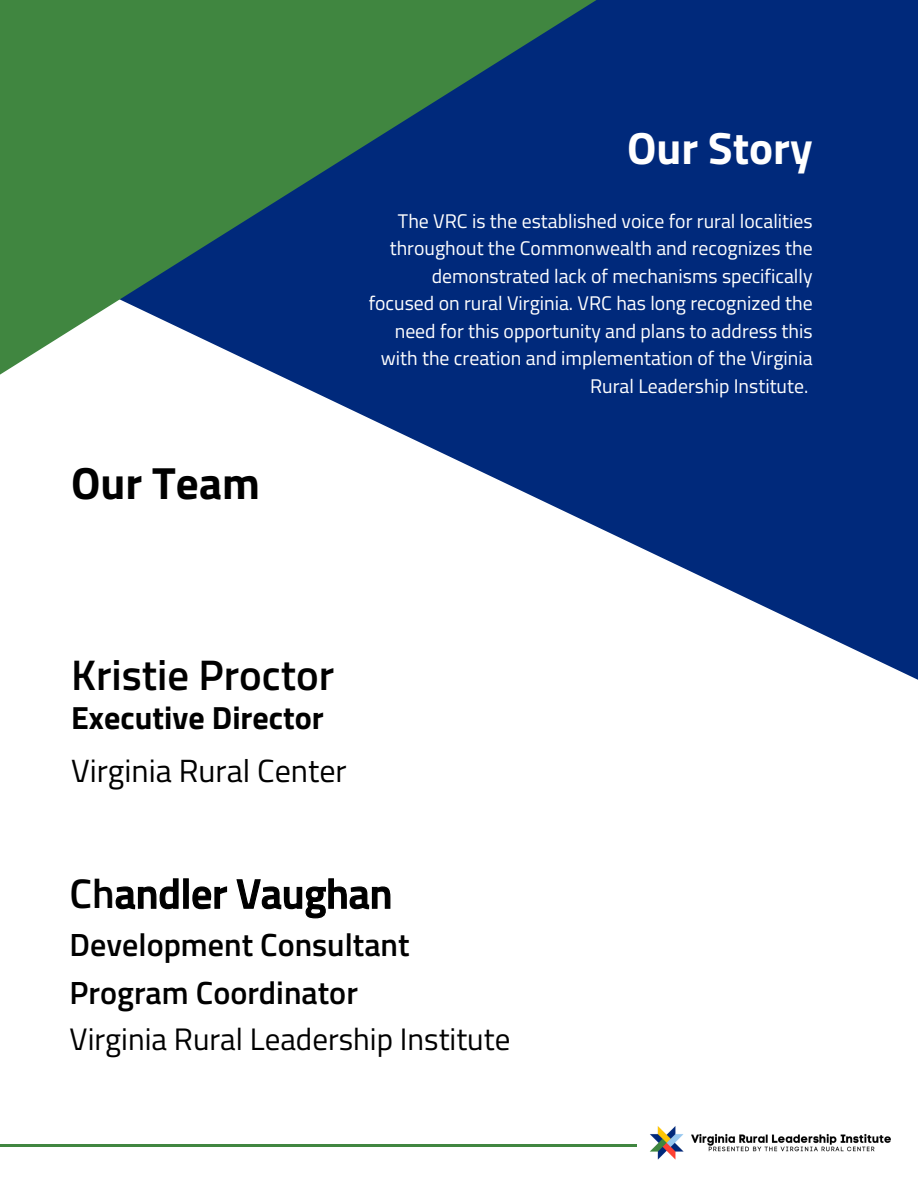
<style>
.page{position:relative;width:918px;height:1188px;background:#fff}
.page>*{position:absolute;margin:0;border:0;box-sizing:border-box;transform-origin:0 0}
.t1{font:700 45.15px "Titillium Web";color:#fff}
.t2{font:700 45.15px "Titillium Web";color:#000}
.t3{font:600 42.75px "Titillium Web";color:#000}
.t4{font:600 41.4px "Titillium Web";color:#000}
.t5{font:600 32.1px/48.8px "Titillium Web";color:#000}
.t6{font:32.1px/52.9px "Titillium Web";color:#000}
.t7{font:31.05px "Titillium Web";color:#000}
.t8{font:19.8px/27.5px "Titillium Web";color:#fff;text-align:right}
.s1{font-weight:700}
</style>
<div class="page">
<hr style="left:0;top:1145px;width:637px;height:2px;background:#408640">
<svg style="left:400px;top:0;width:518px;height:680px;fill:#00297b"></svg>
<svg style="left:0;top:0;width:694px;height:433px;background:#316072"></svg>
<img style="left:650px;top:1126px;width:241px;height:34px">
<p class="t2" style="left:71px;top:449px;width:190px">Our Team</p>
<p class="t1" style="left:627px;top:114px;width:187px">Our Story</p>
<p class="t8" style="left:369px;top:207px;width:445px">The VRC is the established voice for rural localities throughout the Commonwealth and recognizes the demonstrated lack of mechanisms specifically focused on rural Virginia. VRC has long recognized the need for this opportunity and plans to address this with the creation and implementation of the Virginia Rural Leadership Institute.</p>
<p class="t3" style="left:71px;top:643px;width:265px">Kristie Proctor</p>
<p class="t6" style="left:71px;top:691px;width:277px"><span class="s1">Executive Director<br></span>Virginia Rural Center</p>
<p class="t4" style="left:70px;top:863px;width:324px">Chandler Vaughan</p>
<p class="t5" style="left:70px;top:918px;width:342px">Development Consultant<br>Program Coordinator</p>
<p class="t7" style="left:70px;top:1017px;width:442px">Virginia Rural Leadership Institute</p>
</div>
